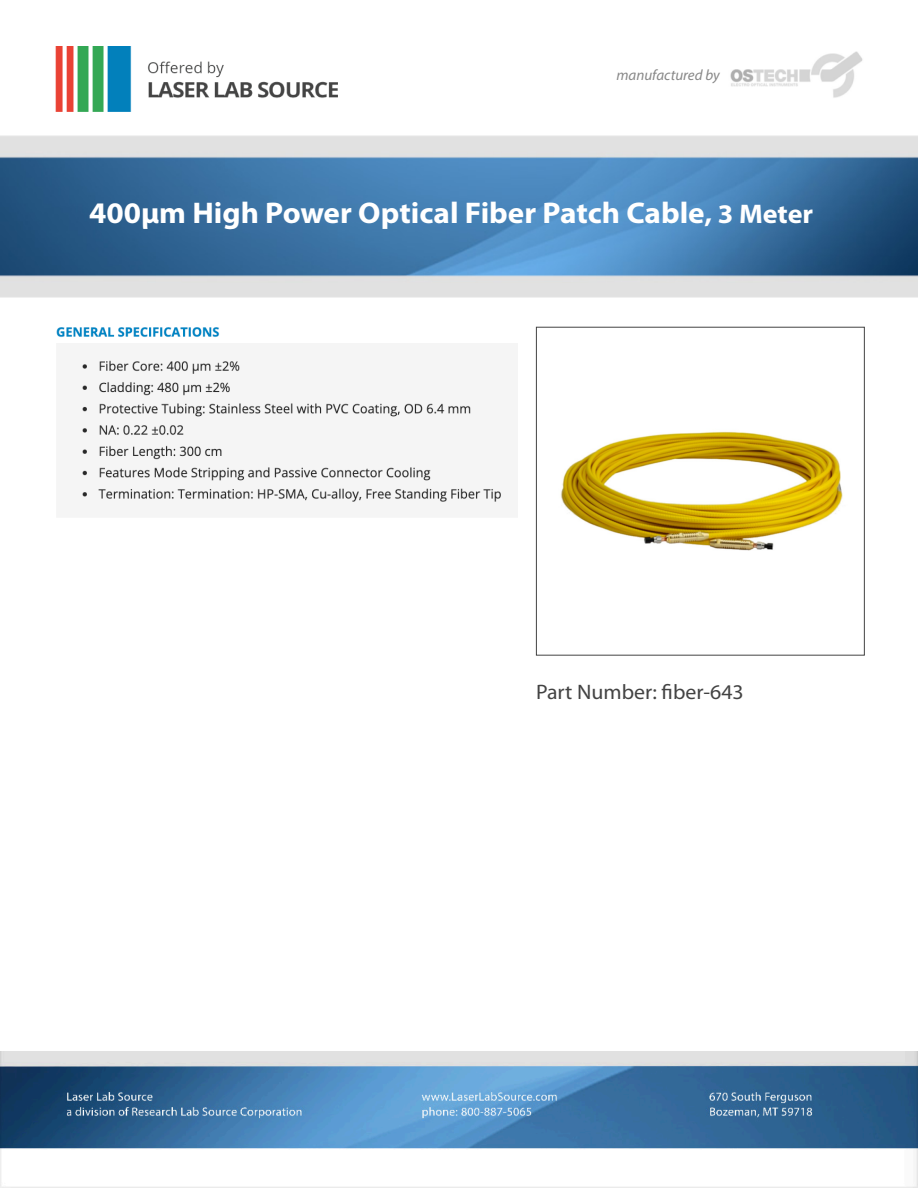
<style>
.page{position:relative;width:918px;height:1188px;background:#fff}
.page>*{position:absolute;margin:0;border:0;box-sizing:border-box;transform-origin:0 0}
.t1{font:700 30px "Myriad Pro";color:#fff;scale:1.04 1}
.t2{font:21px "Myriad Pro";color:#434343;scale:1.04 1}
.t3{font:italic 15px "Myriad Pro";color:#888}
.s1{font-size:27px}
</style>
<div class="page">
<img style="left:0;top:135px;width:918px;height:162px">
<img style="left:55px;top:47px;width:282px;height:65px">
<img style="left:1px;top:1052px;width:917px;height:136px">
<img style="left:561px;top:431px;width:282px;height:120px">
<div style="left:536px;top:327px;width:329px;height:329px;border:1px solid #434343"></div>
<img style="left:730px;top:51px;width:133px;height:47px">
<img style="left:56px;top:327px;width:446px;height:175px">
<p class="t3" style="left:616px;top:66px;width:105px">manufactured by</p>
<p class="t1" style="left:89px;top:196px;width:698px">400µm High Power Optical Fiber Patch Cable<span class="s1">, 3 Meter</span></p>
<p class="t2" style="left:536px;top:679px;width:201px">Part Number: fiber-643</p>
</div>
